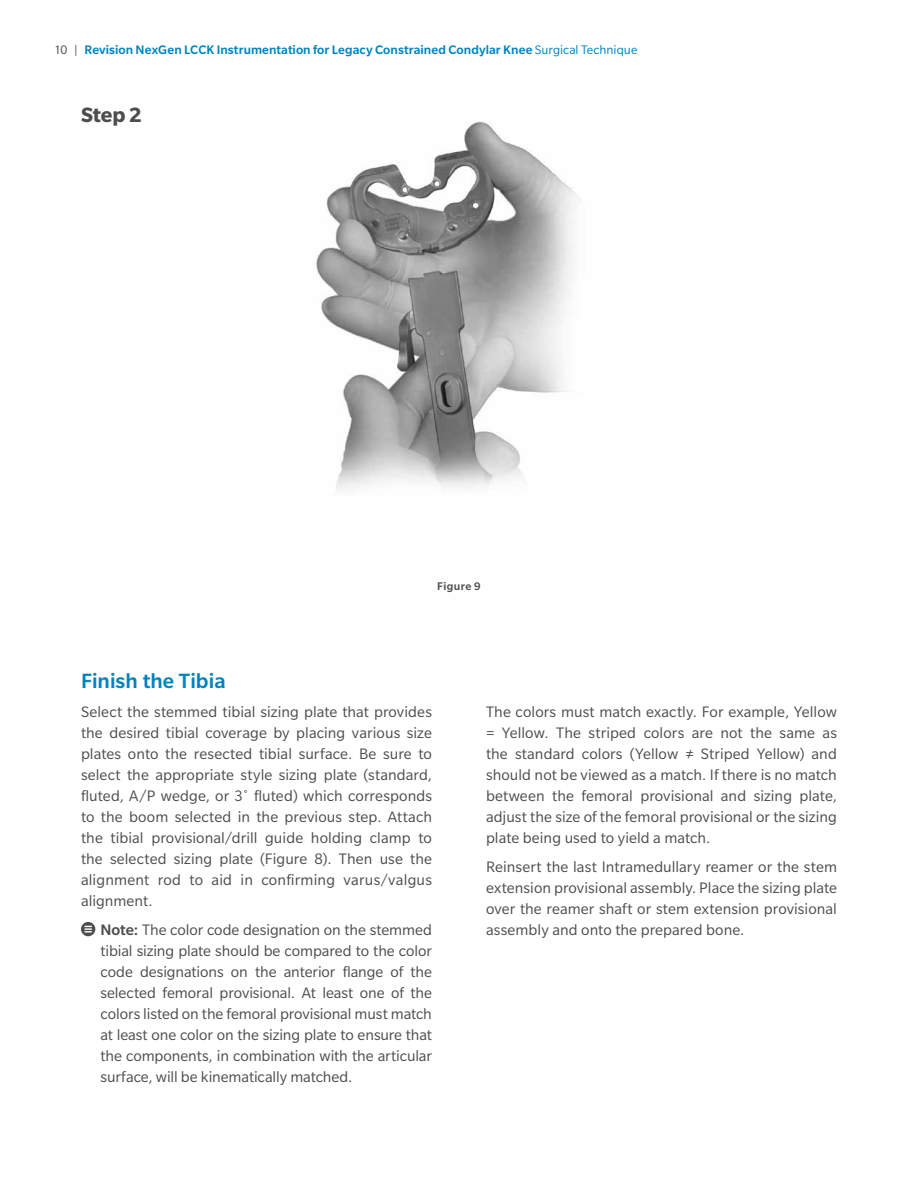
<style>
.page{position:relative;width:918px;height:1188px;background:#fff}
.page>*{position:absolute;margin:0;border:0;box-sizing:border-box;transform-origin:0 0}
.t1{font:500 22.5px "Slate Pro";letter-spacing:.005em;color:#0083bf}
.t2{font:700 22.5px "Slate Pro";color:#4d4d4f}
.t3{font:16.5px/21px "Slate Pro";letter-spacing:.005em;color:#4d4d4f;text-align:justify}
.t4{font:500 13.5px "Slate Pro";letter-spacing:.005em;color:#0083bf}
.t5{font:500 12px "Slate Pro";letter-spacing:.025em;color:#4d4d4f}
.s1{font-weight:400;color:#4d4d4f}
.s2{font-weight:400}
.s3{font-weight:500}
</style>
<div class="page">
<img style="left:316px;top:121px;width:264px;height:370px">
<svg style="left:81px;top:922px;width:14px;height:14px"></svg>
<svg style="left:85px;top:926px;width:6px;height:7px"></svg>
<p class="t4" style="left:54px;top:42px;width:585px"><span class="s1">10 |</span> Revision NexGen LCCK Instrumentation for Legacy Constrained Condylar Knee <span class="s2">Surgical Technique</span></p>
<h1 class="t2" style="left:81px;top:102px;width:63px">Step 2</h1>
<p class="t5" style="left:437px;top:579px;width:45px">Figure 9</p>
<h1 class="t1" style="left:81px;top:668px;width:146px">Finish the Tibia</h1>
<p class="t3" style="left:81px;top:701px;width:353px">Select the stemmed tibial sizing plate that provides the desired tibial coverage by placing various size plates onto the resected tibial surface. Be sure to select the appropriate style sizing plate (standard, fluted, A/P wedge, or 3˚ fluted) which corresponds to the boom selected in the previous step. Attach the tibial provisional/drill guide holding clamp to the selected sizing plate (Figure 8). Then use the alignment rod to aid in confirming varus/valgus alignment.</p>
<p class="t3" style="left:101px;top:919px;width:333px"><span class="s3">Note:</span> The color code designation on the stemmed tibial sizing plate should be compared to the color code designations on the anterior flange of the selected femoral provisional. At least one of the colors listed on the femoral provisional must match at least one color on the sizing plate to ensure that the components, in combination with the articular surface, will be kinematically matched.</p>
<p class="t3" style="left:486px;top:701px;width:353px">The colors must match exactly. For example, Yellow = Yellow. The striped colors are not the same as the standard colors (Yellow ≠ Striped Yellow) and should not be viewed as a match. If there is no match between the femoral provisional and sizing plate, adjust the size of the femoral provisional or the sizing plate being used to yield a match.</p>
<p class="t3" style="left:486px;top:856px;width:353px">Reinsert the last Intramedullary reamer or the stem extension provisional assembly. Place the sizing plate over the reamer shaft or stem extension provisional assembly and onto the prepared bone.</p>
</div>
